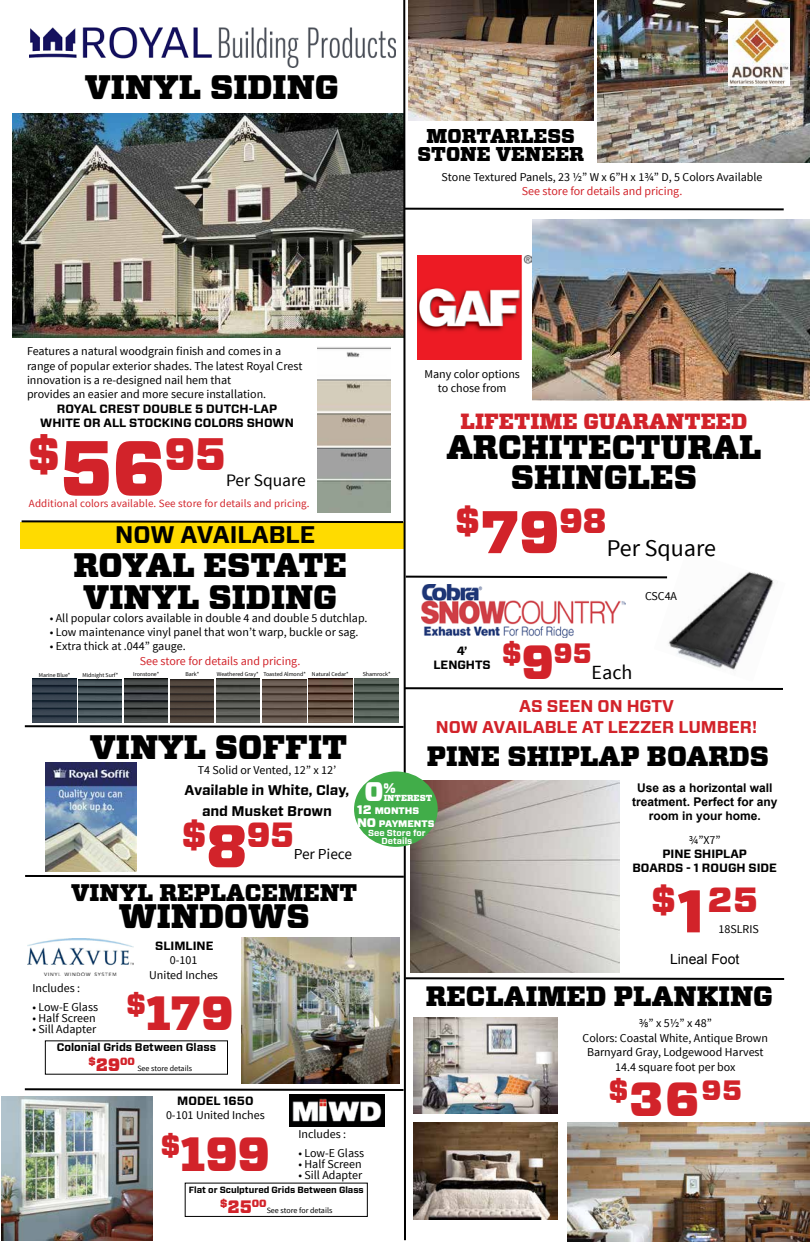
<style>
.page{position:relative;width:810px;height:1242px;background:#fff}
.page>*{position:absolute;margin:0;border:0;box-sizing:border-box;transform-origin:0 0}
.t1{font:900 48px "Vitesse";color:#d2232a}
.t2{font:900 45.5px "Vitesse";color:#d2232a}
.t3{font:900 35px "Vitesse";color:#d2232a}
.t4{font:900 35px "Forza";color:#d2232a}
.t5{font:900 34px/32px "Vitesse";color:#000}
.t6{font:900 28px "Vitesse";color:#000}
.t7{font:900 28px "Forza";color:#d2232a}
.t8{font:900 28px "Vitesse";color:#d2232a}
.t9{font:900 26.9px "Vitesse";color:#fff}
.t10{font:900 24px "Vitesse";color:#000}
.t11{font:700 24px "Forza";color:#000}
.t12{font:24px "Source Sans Pro";color:#000}
.t13{font:900 22px "Vitesse";color:#d2232a}
.t14{font:20.1px "Source Sans Pro";color:#000}
.t15{font:900 20px/18px "Vitesse";color:#000;text-align:center}
.t16{font:17.5px "Source Sans Pro";color:#000}
.t17{font:700 17px "Forza";color:#d2232a}
.t18{font:15.2px "Source Sans Pro";color:#000}
.t19{font:700 14px/21px "Forza";color:#000;text-align:center}
.t20{font:14px "Arial";color:#000}
.t21{font:12px/14.4px "Source Sans Pro";color:#000;text-align:center}
.t22{font:700 12px/14.4px "Forza";color:#000;text-align:center}
.t23{font:12px "Source Sans Pro";color:#d2232a}
.t24{font:700 12px/14.4px "Arial";color:#000;text-align:center}
.t25{font:11px "Source Sans Pro";letter-spacing:.01em;color:#d2232a}
.t26{font:700 11px "Forza";color:#000}
.t27{font:900 10.5px "Vitesse";color:#d2232a}
.t28{font:900 9.5px/12.4px "Forza";color:#fff}
.t29{font:700 9px "Forza";color:#000}
.t30{font:700 8.8px/8px "Forza";color:#fff;text-align:center}
.t31{font:900 8.8px "Vitesse";color:#fff}
.t32{font:8px "Source Sans Pro";color:#000}
.t33{font:6px "Source Sans Pro";color:#000}
.t34{font:5.9px "Source Sans Pro";color:#000}
.s1{font-size:78px}
.s2{font-size:60px}
.s3{font-size:48px}
.s4{font-size:12.4px}
.s5{font-size:18px}
</style>
<div class="page">
<img style="left:12px;top:113px;width:8px;height:225px">
<img style="left:1px;top:1096px;width:19px;height:145px">
<img style="left:786px;top:219px;width:24px;height:182px">
<img style="left:786px;top:0;width:24px;height:162px">
<img style="left:786px;top:18px;width:4px;height:68px">
<img style="left:786px;top:1122px;width:24px;height:120px">
<img style="left:20px;top:0;width:766px;height:1242px">
<img style="left:171px;top:679px;width:43px;height:43px">
<img style="left:33px;top:679px;width:43px;height:43px">
<img style="left:216px;top:679px;width:44px;height:44px">
<img style="left:125px;top:679px;width:43px;height:43px">
<img style="left:355px;top:679px;width:44px;height:44px">
<img style="left:78px;top:679px;width:44px;height:44px">
<img style="left:263px;top:679px;width:43px;height:44px">
<img style="left:309px;top:679px;width:43px;height:43px">
<h3 class="t5" style="left:85px;top:72px;width:256px">VINYL SIDING</h3>
<h3 class="t15" style="left:418px;top:127px;width:168px">MORTARLESS<br>STONE VENEER</h3>
<p class="t21" style="left:442px;top:170px;width:322px">Stone Textured Panels, 23 ½” W x 6”H x 1¾” D, 5 Colors Available</p>
<p class="t23" style="left:522px;top:184px;width:162px">See store for details and pricing.</p>
<p class="t21" style="left:27px;top:344px;width:277px;text-align:left">Features a natural woodgrain finish and comes in a range of popular exterior shades. The latest Royal Crest innovation is a re-designed nail hem that<br>provides an easier and more secure installation.</p>
<p class="t22" style="left:40px;top:401px;width:255px">ROYAL CREST DOUBLE 5 DUTCH-LAP<br>WHITE OR ALL STOCKING COLORS SHOWN</p>
<h2 class="t2" style="left:28px;top:423px;width:199px">$<span class="s1">56</span>95</h2>
<h3 class="t16" style="left:226px;top:469px;width:81px">Per Square</h3>
<p class="t25" style="left:29px;top:497px;width:282px">Additional colors available. See store for details and pricing.</p>
<h3 class="t11" style="left:115px;top:518px;width:202px">NOW AVAILABLE</h3>
<h3 class="t5" style="left:73px;top:550px;width:275px">ROYAL ESTATE<br>VINYL SIDING</h3>
<p class="t21" style="left:50px;top:611px;width:319px">• All popular colors available in double 4 and double 5 dutchlap.</p>
<p class="t21" style="left:50px;top:625px;width:310px">• Low maintenance vinyl panel that won’t warp, buckle or sag.</p>
<p class="t21" style="left:50px;top:639px;width:137px">• Extra thick at .044” gauge.</p>
<p class="t23" style="left:140px;top:653px;width:162px">See store for details and pricing.</p>
<p class="t34" style="left:39px;top:671px;width:33px">Marine Blue*</p>
<p class="t34" style="left:83px;top:671px;width:37px">Midnight Surf*</p>
<p class="t34" style="left:133px;top:670px;width:27px">Ironstone*</p>
<p class="t34" style="left:185px;top:670px;width:15px">Bark*</p>
<p class="t34" style="left:217px;top:670px;width:133px">Weathered Gray* Toasted Almond* Natural Cedar*</p>
<p class="t33" style="left:363px;top:670px;width:29px">Shamrock*</p>
<p class="t21" style="left:424px;top:367px;width:97px">Many color options to chose from</p>
<h3 class="t13" style="left:461px;top:407px;width:31px">LIFETIME</h3>
<h3 class="t13" style="left:583px;top:407px;width:33px">GUARANTEED</h3>
<h3 class="t5" style="left:511px;top:433px;width:74px;line-height:30px;text-indent:-64px">ARCHITECTURAL<br>SHINGLES</h3>
<h3 class="t3" style="left:456px;top:497px;width:152px">$<span class="s2">79</span>98</h3>
<h3 class="t12" style="left:607px;top:533px;width:111px">Per Square</h3>
<p class="t21" style="left:645px;top:589px;width:34px">CSC4A</p>
<p class="t22" style="left:433px;top:644px;width:59px">4’<br>LENGHTS</p>
<h3 class="t8" style="left:502px;top:634px;width:91px">$<span class="s3">9</span>95</h3>
<h3 class="t14" style="left:592px;top:659px;width:42px">Each</h3>
<h3 class="t17" style="left:519px;top:695px;width:40px">AS seen</h3>
<h3 class="t17" style="left:597px;top:695px;width:78px">on HGTV</h3>
<h3 class="t17" style="left:436px;top:715px;width:15px">now</h3>
<h3 class="t17" style="left:482px;top:715px;width:12px">available</h3>
<h3 class="t17" style="left:582px;top:715px;width:133px">at Lezzer Lumber</h3>
<h3 class="t17" style="left:752px;top:715px;width:7px">!</h3>
<h3 class="t5" style="left:90px;top:732px;width:259px">VINYL SOFFIT</h3>
<h3 class="t6" style="left:427px;top:738px;width:38px">PINE</h3>
<h3 class="t6" style="left:507px;top:738px;width:181px">SHIPLAP BOARDS</h3>
<p class="t21" style="left:198px;top:763px;width:140px">T4 Solid or Vented, 12” x 12’</p>
<p class="t19" style="left:185px;top:780px;width:167px">Available in White, Clay, and Musket Brown</p>
<h3 class="t3" style="left:182px;top:812px;width:114px">$<span class="s2">8</span>95</h3>
<h3 class="t9" style="left:364px;top:774px;width:33px">0<sup>%</sup></h3>
<p class="t24" style="left:632px;top:780px;width:147px">Use as a horizontal wall treatment. Perfect for any room in your home.</p>
<p class="t21" style="left:689px;top:833px;width:33px">¾”x7”</p>
<p class="t22" style="left:663px;top:847px;width:16px">Pine</p>
<p class="t22" style="left:694px;top:847px;width:17px">Shiplap</p>
<p class="t22" style="left:633px;top:861px;width:18px">Boards</p>
<p class="t22" style="left:686px;top:861px;width:71px">- 1 rough side</p>
<h3 class="t4" style="left:652px;top:877px;width:108px">$<span class="s2">1</span>25</h3>
<p class="t20" style="left:670px;top:950px;width:71px">Lineal Foot</p>
<p class="t31" style="left:384px;top:792px;width:50px">INTEREST</p>
<p class="t28" style="left:357px;top:805px;width:79px"><span class="s4">12</span> MONTHS<br><span class="s4">NO</span> PAYMENTS</p>
<p class="t30" style="left:368px;top:829px;width:59px">See Store for<br>Details</p>
<p class="t18" style="left:294px;top:844px;width:60px">Per Piece</p>
<h3 class="t10" style="left:71px;top:877px;width:288px">VINYL REPLACEMENT</h3>
<h3 class="t5" style="left:119px;top:901px;width:193px">WINDOWS</h3>
<p class="t21" style="left:719px;top:922px;width:42px">18SLRIS</p>
<p class="t22" style="left:155px;top:939px;width:60px">SLIMLINE</p>
<p class="t21" style="left:149px;top:953px;width:70px">0-101<br>United Inches</p>
<h1 class="t1" style="left:126px;top:981px;width:109px"><sup>$</sup>179</h1>
<p class="t21" style="left:32px;top:981px;width:49px">Includes :</p>
<p class="t21" style="left:32px;top:1000px;width:67px">• Low-E Glass</p>
<p class="t21" style="left:32px;top:1011px;width:65px">• Half Screen</p>
<p class="t21" style="left:32px;top:1022px;width:65px">• Sill Adapter</p>
<p class="t26" style="left:57px;top:1040px;width:161px">Colonial Grids Between Glass</p>
<p class="t27" style="left:88px;top:1054px;width:48px">$<span class="s5">29</span>00</p>
<p class="t32" style="left:137px;top:1064px;width:56px">See store details</p>
<h3 class="t6" style="left:426px;top:978px;width:349px">RECLAIMED PLANKING</h3>
<p class="t21" style="left:583px;top:1016px;width:187px">⅜” x 5½” x 48”<br>Colors: Coastal White, Antique Brown<br>Barnyard Gray, Lodgewood Harvest<br>14.4 square foot per box</p>
<h3 class="t7" style="left:609px;top:1072px;width:135px">$<span class="s3">36</span>95</h3>
<p class="t22" style="left:177px;top:1094px;width:20px">Model</p>
<p class="t22" style="left:224px;top:1094px;width:31px">1650</p>
<p class="t21" style="left:166px;top:1108px;width:100px">0-101 United Inches</p>
<h1 class="t1" style="left:161px;top:1122px;width:111px"><sup>$</sup>199</h1>
<p class="t29" style="left:189px;top:1183px;width:177px">Flat or Sculptured Grids Between Glass</p>
<p class="t27" style="left:220px;top:1196px;width:48px">$<span class="s5">25</span>00</p>
<p class="t32" style="left:267px;top:1205px;width:67px">See store for details</p>
<p class="t21" style="left:298px;top:1127px;width:49px">Includes :</p>
<p class="t21" style="left:298px;top:1146px;width:67px">• Low-E Glass</p>
<p class="t21" style="left:298px;top:1157px;width:65px">• Half Screen</p>
<p class="t21" style="left:298px;top:1168px;width:65px">• Sill Adapter</p>
</div>
